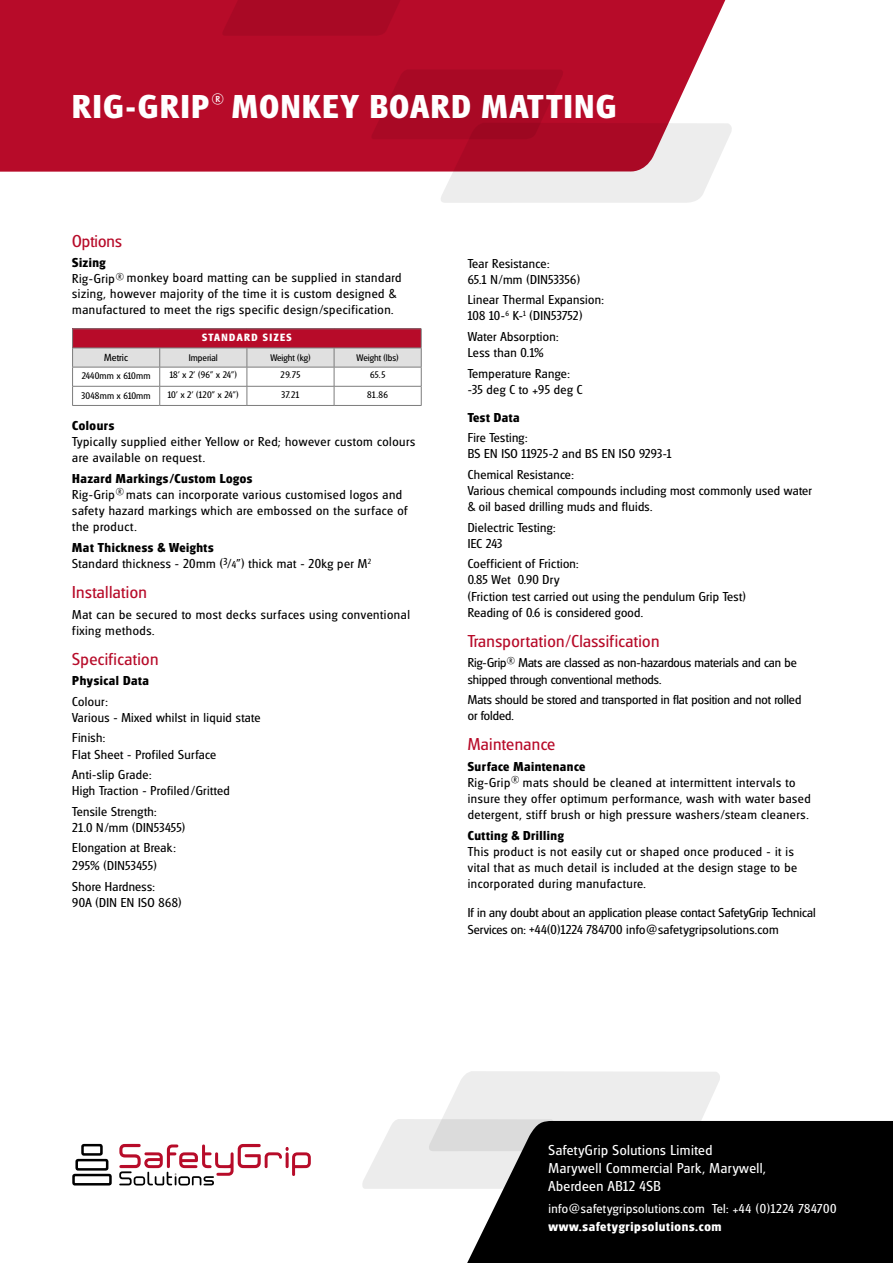
<style>
.page{position:relative;width:893px;height:1263px;background:#fff}
.page>*{position:absolute;margin:0;border:0;box-sizing:border-box;transform-origin:0 0}
.t1{font:700 34.5px "Glasgow";letter-spacing:.05em;color:#fff}
.t2{font:18px "Glasgow";letter-spacing:.02em;color:#b70b29}
.t3{font:18px "Glasgow";color:#b70b29}
.t4{font:15px/18px "Glasgow";letter-spacing:.03em;color:#fff}
.t5{font:13.5px/16.2px "Glasgow";letter-spacing:.025em;color:#000}
.t6{font:13.5px/16.2px "Glasgow";color:#000}
.t7{font:700 13.5px "Glasgow";letter-spacing:.04em;color:#000}
.t8{font:13.5px "Glasgow";letter-spacing:.03em;color:#fff}
.t9{font:700 13.5px "Glasgow";letter-spacing:.05em;color:#fff}
.t10{font:700 10.95px "Glasgow";letter-spacing:.13em;color:#fff}
.t11{font:10.8px "Glasgow";color:#000}
.t12{font:10.05px "Glasgow";letter-spacing:.025em;color:#000}
.t13{font:9.9px "Glasgow";color:#000}
.t14{font:9.9px "Glasgow";letter-spacing:.02em;color:#000}
.s1{font-weight:700}
.s2{font-size:10.5px}
</style>
<div class="page">
<div style="left:0;top:0;width:726px;height:172px;background:#b70b29"></div>
<svg style="left:370px;top:69px;width:362px;height:134px;background:#c75f71"></svg>
<svg style="left:221px;top:0;width:194px;height:36px;background:#ab0925"></svg>
<svg style="left:72px;top:1144px;width:40px;height:41px"></svg>
<svg style="left:119px;top:1144px;width:192px;height:41px"></svg>
<hr style="left:72px;top:328px;width:88px;height:1px;background:#7c7c7c">
<hr style="left:160px;top:328px;width:87px;height:1px;background:#7c7c7c">
<hr style="left:247px;top:328px;width:87px;height:1px;background:#7c7c7c">
<hr style="left:334px;top:328px;width:88px;height:1px;background:#7c7c7c">
<svg style="left:72px;top:329px;width:350px;height:76px"></svg>
<hr style="left:72px;top:405px;width:88px;height:1px;background:#7c7c7c">
<hr style="left:160px;top:405px;width:87px;height:1px;background:#7c7c7c">
<hr style="left:247px;top:405px;width:87px;height:1px;background:#7c7c7c">
<hr style="left:334px;top:405px;width:88px;height:1px;background:#7c7c7c">
<svg style="left:362px;top:1071px;width:358px;height:118px"></svg>
<svg style="left:467px;top:1121px;width:426px;height:142px;background:#131313"></svg>
<h1 class="t1" style="left:72px;top:87px;width:545px">RIG-GRIP<sup>®</sup> MONKEY BOARD MATTING</h1>
<h2 class="t3" style="left:72px;top:231px;width:51px">Options</h2>
<p class="t7" style="left:72px;top:255px;width:35px">Sizing</p>
<p class="t5" style="left:72px;top:270px;width:331px">Rig-Grip® monkey board matting can be supplied in standard sizing, however majority of the time it is custom designed &amp; manufactured to meet the rigs specific design/specification.</p>
<p class="t10" style="left:202px;top:332px;width:91px">STANDARD SIZES</p>
<p class="t11" style="left:104px;top:352px;width:25px">Metric</p>
<p class="t13" style="left:189px;top:352px;width:31px">Imperial</p>
<p class="t13" style="left:270px;top:352px;width:42px">Weight (kg)</p>
<p class="t13" style="left:357px;top:352px;width:44px">Weight (lbs)</p>
<p class="t14" style="left:82px;top:371px;width:70px">2440mm x 610mm</p>
<p class="t12" style="left:170px;top:369px;width:69px">18’ x 2’ (96” x 24”)</p>
<p class="t12" style="left:281px;top:369px;width:21px">29.75</p>
<p class="t12" style="left:370px;top:369px;width:17px">65.5</p>
<p class="t14" style="left:82px;top:390px;width:71px">3048mm x 610mm</p>
<p class="t12" style="left:168px;top:389px;width:72px">10’ x 2’ (120” x 24”)</p>
<p class="t12" style="left:282px;top:389px;width:19px">37.21</p>
<p class="t12" style="left:367px;top:389px;width:23px">81.86</p>
<p class="t7" style="left:72px;top:418px;width:44px">Colours</p>
<p class="t5" style="left:72px;top:434px;width:344px">Typically supplied either Yellow or Red; however custom colours are available on request.</p>
<p class="t7" style="left:72px;top:471px;width:182px">Hazard Markings/Custom Logos</p>
<p class="t5" style="left:72px;top:487px;width:337px">Rig-Grip®mats can incorporate various customised logos and safety hazard markings which are embossed on the surface of the product.</p>
<p class="t5" style="left:72px;top:540px;width:300px"><span class="s1">Mat Thickness &amp; Weights<br></span>Standard thickness - 20mm (<sup>3</sup>/<span class="s2">4</span>”) thick mat - 20kg per M<sup>2</sup></p>
<h2 class="t2" style="left:72px;top:582px;width:76px">Installation</h2>
<p class="t5" style="left:72px;top:606px;width:339px">Mat can be secured to most decks surfaces using conventional fixing methods.</p>
<h2 class="t2" style="left:72px;top:649px;width:88px">Specification</h2>
<p class="t7" style="left:72px;top:673px;width:78px">Physical Data</p>
<p class="t5" style="left:72px;top:694px;width:190px">Colour:<br>Various - Mixed whilst in liquid state</p>
<p class="t5" style="left:72px;top:730px;width:146px">Finish:<br>Flat Sheet - Profiled Surface</p>
<p class="t5" style="left:72px;top:767px;width:159px">Anti-slip Grade:<br>High Traction - Profiled/Gritted</p>
<p class="t5" style="left:72px;top:804px;width:115px">Tensile Strength:<br>21.0 N/mm (DIN53455)</p>
<p class="t5" style="left:72px;top:839px;width:105px;line-height:18px">Elongation at Break:<br>295% (DIN53455)</p>
<p class="t5" style="left:72px;top:879px;width:111px">Shore Hardness:<br>90A (DIN EN ISO 868)</p>
<p class="t5" style="left:468px;top:255px;width:114px">Tear Resistance:<br>65.1 N/mm (DIN53356)</p>
<p class="t5" style="left:468px;top:292px;width:138px">Linear Thermal Expansion:<br>108 10-<sup>6</sup> K-<sup>1</sup> (DIN53752)</p>
<p class="t5" style="left:468px;top:329px;width:92px">Water Absorption:<br>Less than 0.1%</p>
<p class="t5" style="left:468px;top:365px;width:116px">Temperature Range: -35 deg C to +95 deg C</p>
<p class="t7" style="left:468px;top:409px;width:53px">Test Data</p>
<p class="t5" style="left:468px;top:430px;width:205px">Fire Testing:<br>BS EN ISO 11925-2 and BS EN ISO 9293-1</p>
<p class="t5" style="left:468px;top:466px;width:346px">Chemical Resistance:<br>Various chemical compounds including most commonly used water &amp; oil based drilling muds and fluids.</p>
<p class="t5" style="left:468px;top:519px;width:89px">Dielectric Testing:<br>IEC 243</p>
<p class="t5" style="left:468px;top:556px;width:280px">Coefficient of Friction:<br>0.85 Wet 0.90 Dry<br>(Friction test carried out using the pendulum Grip Test)<br>Reading of 0.6 is considered good.</p>
<h2 class="t2" style="left:468px;top:631px;width:193px">Transportation/Classification</h2>
<p class="t6" style="left:468px;top:655px;width:331px">Rig-Grip® Mats are classed as non-hazardous materials and can be shipped through conventional methods.</p>
<p class="t6" style="left:468px;top:692px;width:335px">Mats should be stored and transported in flat position and not rolled or folded.</p>
<h2 class="t2" style="left:468px;top:734px;width:89px">Maintenance</h2>
<p class="t7" style="left:468px;top:758px;width:119px">Surface Maintenance</p>
<p class="t5" style="left:468px;top:775px;width:344px">Rig-Grip® mats should be cleaned at intermittent intervals to insure they offer optimum performance, wash with water based detergent, stiff brush or high pressure washers/steam cleaners.</p>
<p class="t7" style="left:468px;top:828px;width:98px">Cutting &amp; Drilling</p>
<p class="t5" style="left:468px;top:844px;width:331px">This product is not easily cut or shaped once produced - it is vital that as much detail is included at the design stage to be incorporated during manufacture.</p>
<p class="t6" style="left:468px;top:905px;width:349px">If in any doubt about an application please contact SafetyGrip Technical<br>Services on: +44(0)1224 784700 info@safetygripsolutions.com</p>
<p class="t4" style="left:549px;top:1141px;width:219px">SafetyGrip Solutions Limited<br>Marywell Commercial Park, Marywell,<br>Aberdeen AB12 4SB</p>
<p class="t8" style="left:549px;top:1201px;width:289px">info@safetygripsolutions.com Tel: +44 (0)1224 784700</p>
<p class="t9" style="left:549px;top:1219px;width:175px">www.safetygripsolutions.com</p>
</div>
